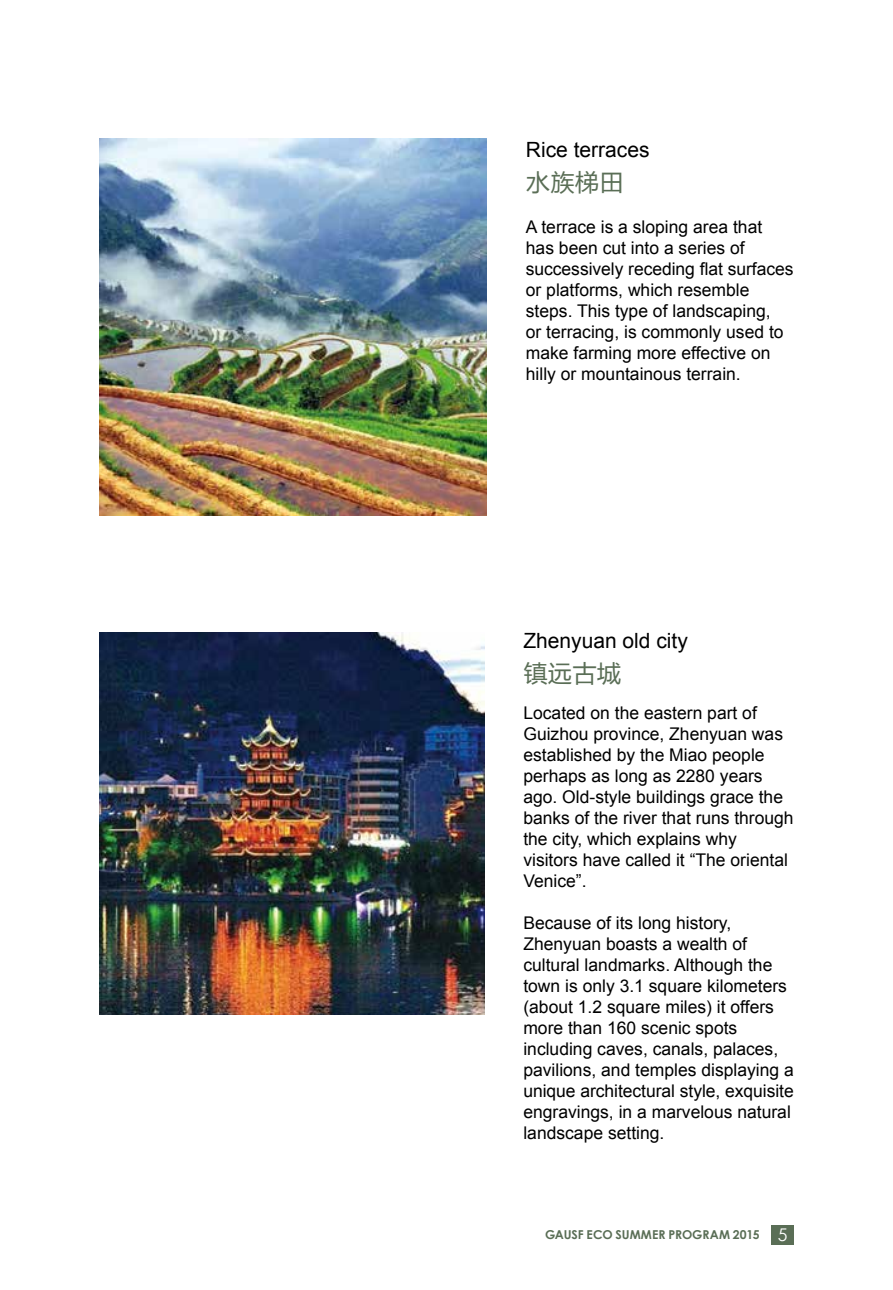
<style>
.page{position:relative;width:893px;height:1290px;background:#fff}
.page>*{position:absolute;margin:0;border:0;box-sizing:border-box;transform-origin:0 0}
.t1{font:24.5px "FZLTHJW GB1 0";color:#5a6e56}
.t2{font:21px "Arial";color:#000}
.t3{font:17.5px/21px "Arial";color:#000}
.t4{font:700 12.25px "Century Gothic";color:#5a6e56}
.s1{font-weight:400;font-size:17.5px;color:#fff}
</style>
<div class="page">
<div style="left:771px;top:1224px;width:23px;height:20px;background:#5a6e56"></div>
<img style="left:99px;top:139px;width:387px;height:377px">
<img style="left:99px;top:632px;width:386px;height:382px">
<p class="t2" style="left:526px;top:135px;width:125px">Rice terraces</p>
<h1 class="t1" style="left:526px;top:169px;width:99px">水族梯田</h1>
<p class="t3" style="left:526px;top:217px;width:269px">A terrace is a sloping area that has been cut into a series of successively receding flat surfaces or platforms, which resemble steps. This type of landscaping,<br>or terracing, is commonly used to make farming more effective on hilly or mountainous terrain.</p>
<p class="t2" style="left:523px;top:626px;width:166px">Zhenyuan old city</p>
<h1 class="t1" style="left:523px;top:660px;width:99px">镇远古城</h1>
<p class="t3" style="left:523px;top:703px;width:272px">Located on the eastern part of<br>Guizhou province, Zhenyuan was established by the Miao people perhaps as long as 2280 years ago. Old-style buildings grace the banks of the river that runs through the city, which explains why visitors have called it “The oriental<br>Venice”.</p>
<p class="t3" style="left:523px;top:913px;width:272px">Because of its long history,<br>Zhenyuan boasts a wealth of cultural landmarks. Although the town is only 3.1 square kilometers (about 1.2 square miles) it offers more than 160 scenic spots including caves, canals, palaces, pavilions, and temples displaying a unique architectural style, exquisite engravings, in a marvelous natural landscape setting.</p>
<p class="t4" style="left:545px;top:1225px;width:244px">GAUSF ECO SUMMER PROGRAM 2015 <span class="s1">5</span></p>
</div>
